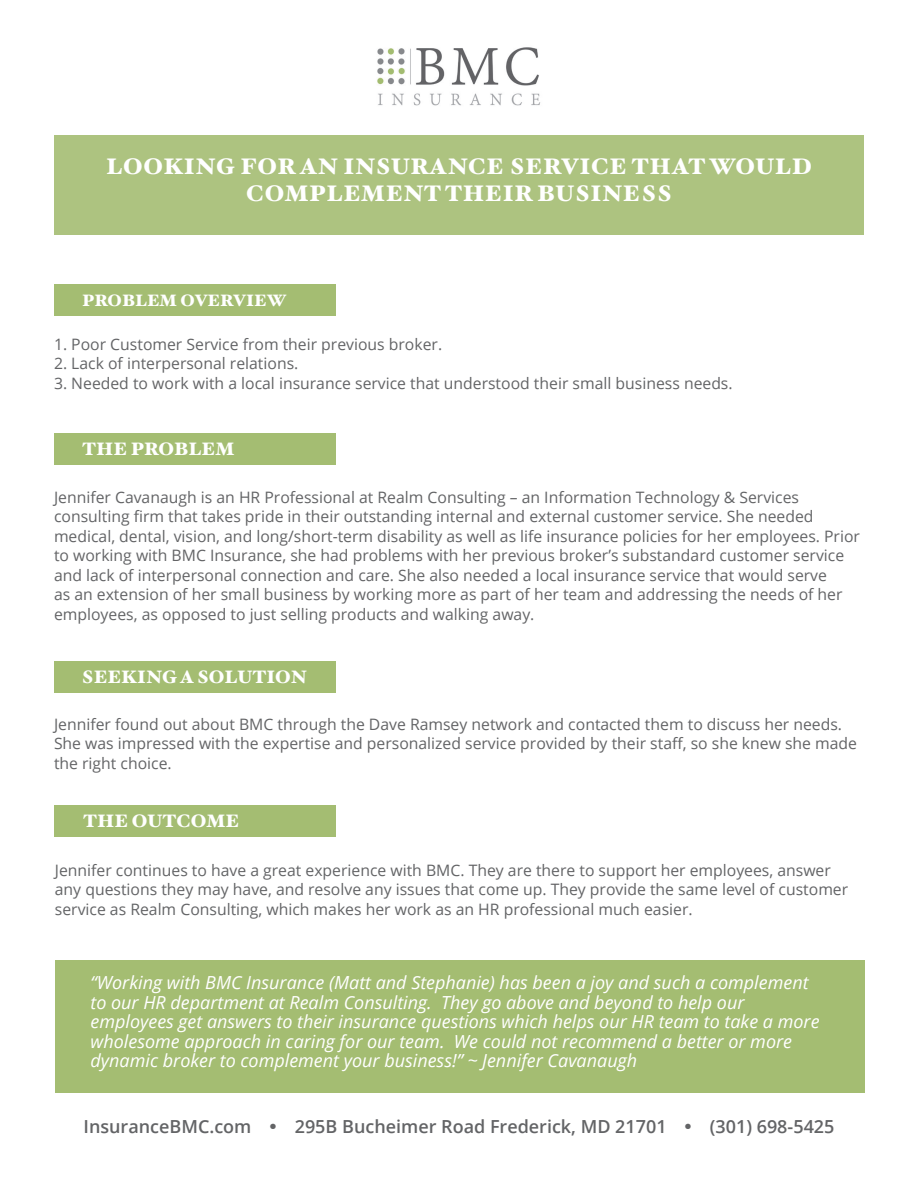
<style>
.page{position:relative;width:918px;height:1188px;background:#fff}
.page>*{position:absolute;margin:0;border:0;box-sizing:border-box;transform-origin:0 0}
.t1{font:900 22.5px/27px "Hoefler Text";letter-spacing:.025em;color:#fff;text-align:center}
.t2{font:italic 18px/19.5px "Open Sans";color:#fff}
.t3{font:600 18px "Open Sans";color:#636466}
.t4{font:900 18px "Hoefler Text";color:#fff}
.t5{font:900 16.5px "Hoefler Text";color:#fff}
.t6{font:15.75px/19.5px "Open Sans";color:#636466}
.s1{font-family:"Lora";font-weight:400}
</style>
<div class="page">
<div style="left:54px;top:285px;width:282px;height:31px;background:#a4bd72"></div>
<div style="left:55px;top:960px;width:810px;height:133px;background:#a4bd72"></div>
<div style="left:54px;top:433px;width:282px;height:32px;background:#a4bd72"></div>
<div style="left:54px;top:662px;width:282px;height:31px;background:#a4bd72"></div>
<div style="left:54px;top:806px;width:282px;height:31px;background:#a4bd72"></div>
<div style="left:54px;top:135px;width:810px;height:99px;background:#adc380"></div>
<img style="left:377px;top:47px;width:164px;height:59px">
<p class="t1" style="left:106px;top:152px;width:707px">LOOKING FOR AN INSURANCE SERVICE THAT WOULD<br>COMPLEMENT THEIR BUSINESS</p>
<p class="t5" style="left:82px;top:290px;width:206px">PROBLEM OVERVIEW</p>
<p class="t6" style="left:54px;top:334px;width:390px">1. Poor Customer Service from their previous broker.</p>
<p class="t6" style="left:54px;top:354px;width:246px">2. Lack of interpersonal relations.</p>
<p class="t6" style="left:54px;top:373px;width:680px">3. Needed to work with a local insurance service that understood their small business needs.</p>
<p class="t4" style="left:82px;top:438px;width:154px">THE PROBLEM</p>
<p class="t6" style="left:54px;top:487px;width:808px">Jennifer Cavanaugh is an HR Professional at Realm Consulting – an Information Technology &amp; Services consulting firm that takes pride in their outstanding internal and external customer service. She needed medical, dental, vision, and long/short-term disability as well as life insurance policies for her employees. Prior to working with BMC Insurance, she had problems with her previous broker’s substandard customer service and lack of interpersonal connection and care. She also needed a local insurance service that would serve<br>as an extension of her small business by working more as part of her team and addressing the needs of her employees, as opposed to just selling products and walking away.</p>
<p class="t4" style="left:82px;top:666px;width:227px">SEEKING A SOLUTION</p>
<p class="t6" style="left:54px;top:714px;width:805px">Jennifer found out about BMC through the Dave Ramsey network and contacted them to discuss her needs.<br>She was impressed with the expertise and personalized service provided by their staff, so she knew she made the right choice.</p>
<p class="t4" style="left:83px;top:810px;width:158px">THE OUTCOME</p>
<p class="t6" style="left:55px;top:860px;width:795px">Jennifer continues to have a great experience with BMC. They are there to support her employees, answer any questions they may have, and resolve any issues that come up. They provide the same level of customer service as Realm Consulting, which makes her work as an HR professional much easier.</p>
<p class="t2" style="left:91px;top:973px;width:731px">“Working with BMC Insurance (Matt and Stephanie) has been a joy and such a complement to our HR department at Realm Consulting. They go above and beyond to help our employees get answers to their insurance questions which helps our HR team to take a more wholesome approach in caring for our team. We could not recommend a better or more dynamic broker to complement your business!” ~ Jennifer Cavanaugh</p>
<p class="t3" style="left:84px;top:1114px;width:752px">InsuranceBMC.com <span class="s1">•</span> 295B Bucheimer Road Frederick, MD 21701 <span class="s1">•</span> (301) 698-5425</p>
</div>
